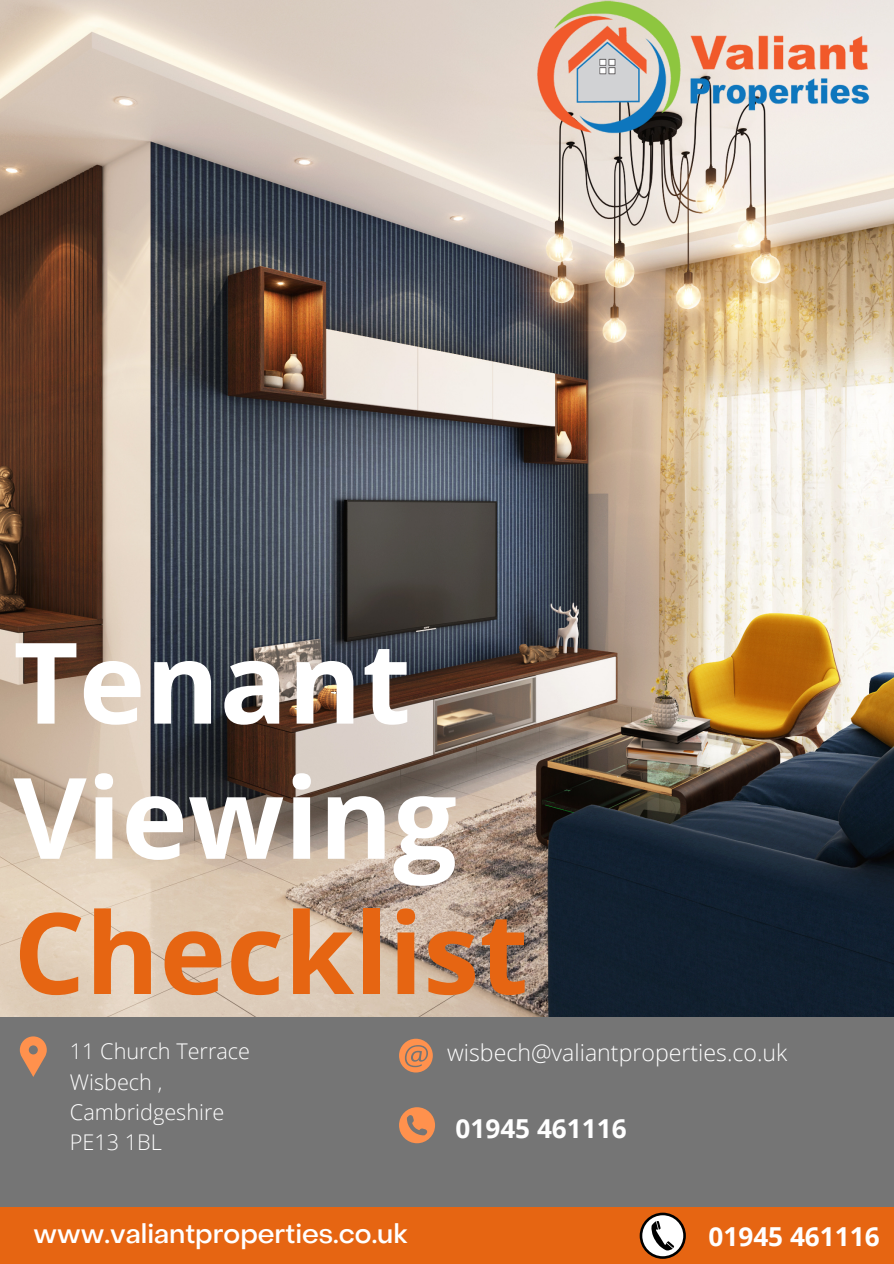
<style>
.page{position:relative;width:894px;height:1264px;background:#fff}
.page>*{position:absolute;margin:0;border:0;box-sizing:border-box;transform-origin:0 0}
.t1{font:700 112.65px/135.1px "Open Sans";color:#fff}
.t2{font:500 26.85px "Object Sans";color:#fff}
.t3{font:700 26.1px "Open Sans";color:#fff}
.t4{font:300 23.1px "Open Sans";color:#fff}
.t5{font:300 21.6px "Open Sans";color:#fff}
.s1{color:#e66512}
</style>
<div class="page">
<img style="left:0;top:0;width:893px;height:1017px">
<div style="left:0;top:1017px;width:893px;height:190px;background:#757575"></div>
<div style="left:0;top:1207px;width:893px;height:56px;background:#e66512"></div>
<svg style="left:20px;top:1036px;width:27px;height:40px"></svg>
<svg style="left:399px;top:1038px;width:33px;height:34px"></svg>
<svg style="left:399px;top:1107px;width:36px;height:36px"></svg>
<img style="left:536px;top:0;width:342px;height:135px">
<svg style="left:639px;top:1212px;width:46px;height:46px"></svg>
<div style="left:642px;top:1215px;width:41px;height:41px;background:#fff;border-radius:50%"></div>
<svg style="left:651px;top:1221px;width:23px;height:29px"></svg>
<p class="t1" style="left:13px;top:612px;width:516px">Tenant<br>Viewing<br><span class="s1">Checklist</span></p>
<p class="t5" style="left:70px;top:1036px;width:182px">11 Church Terrace</p>
<p class="t5" style="left:70px;top:1066px;width:94px">Wisbech ,</p>
<p class="t5" style="left:70px;top:1096px;width:156px">Cambridgeshire</p>
<p class="t5" style="left:70px;top:1127px;width:93px">PE13 1BL</p>
<p class="t4" style="left:447px;top:1036px;width:341px">wisbech@valiantproperties.co.uk</p>
<p class="t3" style="left:455px;top:1109px;width:172px">01945 461116</p>
<p class="t2" style="left:33px;top:1222px;width:375px">www.valiantproperties.co.uk</p>
<p class="t3" style="left:708px;top:1217px;width:172px">01945 461116</p>
</div>
